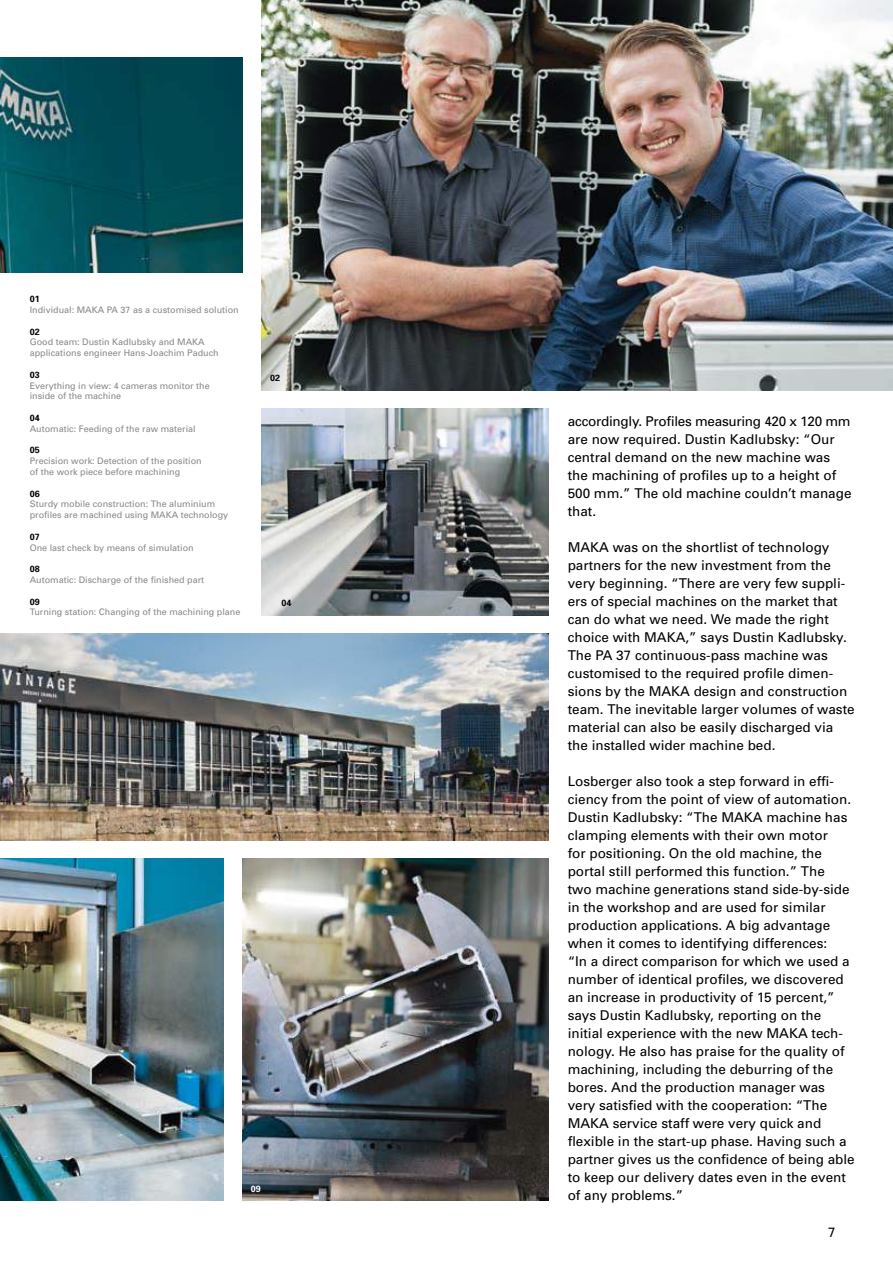
<style>
.page{position:relative;width:893px;height:1263px;background:#fff}
.page>*{position:absolute;margin:0;border:0;box-sizing:border-box;transform-origin:0 0}
.t1{font:13.5px/18px "Univers";color:#000}
.t2{font:9px/10.8px "Univers";color:#87888a}
.t3{font:700 9px "Univers";color:#000}
.t4{font:700 9px "Univers";color:#fff}
</style>
<div class="page">
<img style="left:0;top:57px;width:242px;height:216px">
<img style="left:261px;top:0;width:632px;height:390px">
<img style="left:0;top:858px;width:223px;height:342px">
<img style="left:242px;top:858px;width:307px;height:342px">
<img style="left:0;top:634px;width:549px;height:207px">
<img style="left:261px;top:408px;width:288px;height:207px">
<p class="t3" style="left:30px;top:293px;width:12px">01</p>
<p class="t2" style="left:30px;top:304px;width:210px">Individual: MAKA PA 37 as a customised solution</p>
<p class="t3" style="left:30px;top:326px;width:12px">02</p>
<p class="t2" style="left:30px;top:337px;width:191px">Good team: Dustin Kadlubsky and MAKA applications engineer Hans-Joachim Paduch</p>
<p class="t3" style="left:30px;top:369px;width:12px">03</p>
<p class="t2" style="left:30px;top:380px;width:182px">Everything in view: 4 cameras monitor the inside of the machine</p>
<p class="t3" style="left:30px;top:412px;width:12px">04</p>
<p class="t2" style="left:30px;top:423px;width:168px">Automatic: Feeding of the raw material</p>
<p class="t3" style="left:30px;top:444px;width:12px">05</p>
<p class="t2" style="left:30px;top:455px;width:174px">Precision work: Detection of the position of the work piece before machining</p>
<p class="t3" style="left:30px;top:488px;width:12px">06</p>
<p class="t2" style="left:30px;top:499px;width:200px">Sturdy mobile construction: The aluminium profiles are machined using MAKA technology</p>
<p class="t3" style="left:30px;top:531px;width:12px">07</p>
<p class="t2" style="left:30px;top:542px;width:166px">One last check by means of simulation</p>
<p class="t3" style="left:30px;top:563px;width:12px">08</p>
<p class="t2" style="left:30px;top:574px;width:176px">Automatic: Discharge of the finished part</p>
<p class="t3" style="left:30px;top:596px;width:12px">09</p>
<p class="t2" style="left:30px;top:607px;width:212px">Turning station: Changing of the machining plane</p>
<p class="t3" style="left:270px;top:372px;width:12px">02</p>
<p class="t3" style="left:282px;top:597px;width:12px">04</p>
<p class="t4" style="left:251px;top:1182px;width:12px">09</p>
<p class="t1" style="left:568px;top:412px;width:285px">accordingly. Profiles measuring 420 x 120 mm are now required. Dustin Kadlubsky: “Our central demand on the new machine was the machining of profiles up to a height of 500 mm.” The old machine couldn’t manage that.</p>
<p class="t1" style="left:568px;top:538px;width:288px">MAKA was on the shortlist of technology partners for the new investment from the very beginning. “There are very few suppli&shy;ers of special machines on the market that can do what we need. We made the right choice with MAKA,” says Dustin Kadlubsky.<br>The PA 37 continuous-pass machine was customised to the required profile dimen&shy;sions by the MAKA design and construction team. The inevitable larger volumes of waste material can also be easily discharged via the installed wider machine bed.</p>
<p class="t1" style="left:568px;top:772px;width:289px">Losberger also took a step forward in effi&shy;ciency from the point of view of automation.<br>Dustin Kadlubsky: “The MAKA machine has clamping elements with their own motor<br>for positioning. On the old machine, the portal still performed this function.” The<br>two machine generations stand side-by-side in the workshop and are used for similar production applications. A big advantage when it comes to identifying differences:<br>“In a direct comparison for which we used a number of identical profiles, we discovered an increase in productivity of 15 percent,” says Dustin Kadlubsky, reporting on the initial experience with the new MAKA tech&shy;nology. He also has praise for the quality of machining, including the deburring of the bores. And the production manager was very satisfied with the cooperation: “The MAKA service staff were very quick and flexible in the start-up phase. Having such a partner gives us the confidence of being able to keep our delivery dates even in the event of any problems.”</p>
<p class="t1" style="left:828px;top:1222px;width:9px">7</p>
</div>
